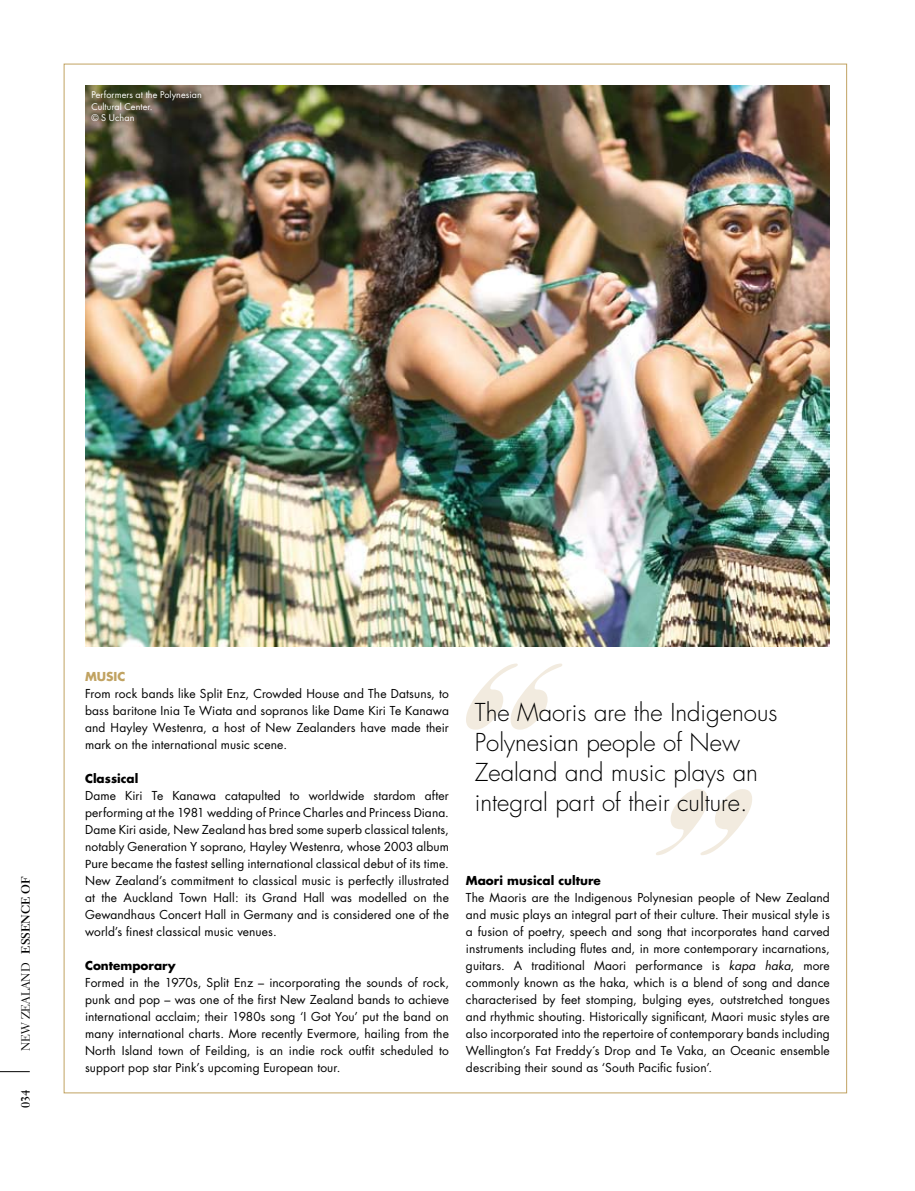
<style>
.page{position:relative;width:915px;height:1191px;background:#fff}
.page>*{position:absolute;margin:0;border:0;box-sizing:border-box;transform-origin:0 0}
.t1{font:300 24px/30px "Futura";color:#000}
.t2{font:12px/17px "Futura";letter-spacing:.01em;color:#000;text-align:justify}
.t3{font:700 12px "Futura";color:#000}
.t4{font:12px "Electra LH";color:#000}
.t5{font:700 12px "Futura";color:#c1a362}
.t6{font:700 12px "Electra LH";color:#000}
.t7{font:9px/11.2px "Futura";letter-spacing:.01em;color:#fff}
.s1{font-weight:700}
.s2{font-family:"Myriad Pro"}
.s3{font-style:italic}
</style>
<div class="page">
<hr style="left:0;top:1071px;width:30px;height:1px;background:#000">
<img style="left:85px;top:85px;width:744px;height:561px">
<svg style="left:466px;top:663px;width:96px;height:66px"></svg>
<svg style="left:656px;top:789px;width:96px;height:66px"></svg>
<p class="t7" style="left:91px;top:90px;width:112px">Performers at the Polynesian<br>Cultural Center.<br>© S Uchan</p>
<p class="t4" style="left:18px;top:1051px;width:176px;rotate:-90deg">NEW ZEALAND <span class="s1">essence of</span></p>
<p class="t6" style="left:18px;top:1108px;width:20px;rotate:-90deg">034</p>
<p class="t5" style="left:85px;top:668px;width:40px">Music</p>
<p class="t2" style="left:85px;top:685px;width:365px">From rock bands like Split Enz, Crowded House and The Datsuns, to bass baritone Inia Te Wiata and sopranos like Dame Kiri Te Kanawa and Hayley Westenra, a host of New Zealanders have made their mark on the international music scene.</p>
<p class="t3" style="left:85px;top:770px;width:55px">Classical</p>
<p class="t2" style="left:85px;top:787px;width:365px">Dame Kiri Te Kanawa catapulted to worldwide stardom after performing at the 1981 wedding of Prince Charles and Princess Diana.<br>Dame Kiri aside, New Zealand has bred some superb classical talents, notably Generation Y soprano, Hayley Westenra, whose 2003 album <span class="s2">Pure</span> became the fastest selling international classical debut of its time.<br>New Zealand’s commitment to classical music is perfectly illustrated at the Auckland Town Hall: its Grand Hall was modelled on the Gewandhaus Concert Hall in Germany and is considered one of the world’s finest classical music venues.</p>
<p class="t3" style="left:85px;top:957px;width:92px">Contemporary</p>
<p class="t2" style="left:85px;top:974px;width:365px">Formed in the 1970s, Split Enz – incorporating the sounds of rock, punk and pop – was one of the first New Zealand bands to achieve international acclaim; their 1980s song ‘I Got You’ put the band on many international charts. More recently Evermore, hailing from the North Island town of Feilding, is an indie rock outfit scheduled to support pop star Pink’s upcoming European tour.</p>
<h1 class="t1" style="left:474px;top:698px;width:304px">The Maoris are the Indigenous<br>Polynesian people of New<br>Zealand and music plays an integral part of their culture.</h1>
<p class="t3" style="left:466px;top:872px;width:136px">Maori musical culture</p>
<p class="t2" style="left:466px;top:889px;width:365px">The Maoris are the Indigenous Polynesian people of New Zealand and music plays an integral part of their culture. Their musical style is a fusion of poetry, speech and song that incorporates hand carved instruments including flutes and, in more contemporary incarnations, guitars. A traditional Maori performance is <span class="s3">kapa haka</span>, more commonly known as the haka, which is a blend of song and dance characterised by feet stomping, bulging eyes, outstretched tongues and rhythmic shouting. Historically significant, Maori music styles are also incorporated into the repertoire of contemporary bands including Wellington’s Fat Freddy´s Drop and Te Vaka, an Oceanic ensemble describing their sound as ‘South Pacific fusion’.</p>
</div>
